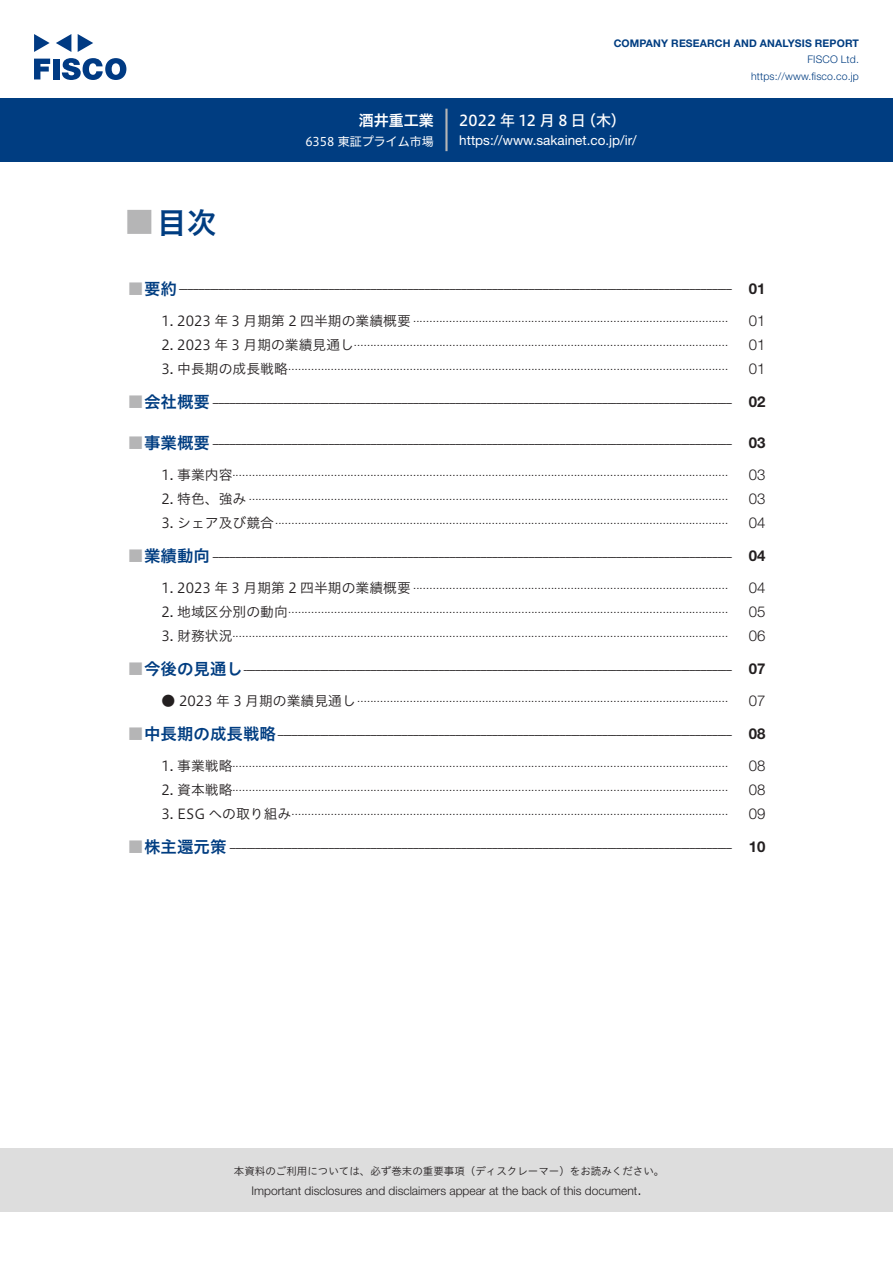
<style>
.page{position:relative;width:893px;height:1263px;background:#fff}
.page>*{position:absolute;margin:0;border:0;box-sizing:border-box;transform-origin:0 0}
.t1{font:30px "Hiragino UD Sans Std N W6";color:#003d81}
.t2{font:24px "Hiragino UD Sans Std W6";color:#b5b5b6}
.t3{font:16.5px "Hiragino UD Sans Std W6";color:#003d81}
.t4{font:300 15px "Helvetica Neue LT Std";color:#231f20}
.t5{font:700 15px "Helvetica Neue LT Std";color:#231f20}
.t6{font:15px "Hiragino UD Sans F Std N W5";letter-spacing:.23em;color:#fff}
.t7{font:15px "Hiragino UD Sans F Std N W6";color:#fff}
.t8{font:13.8px "Hiragino UD Sans Std W3";color:#231f20}
.t9{font:13.5px "Helvetica Neue LT Std";color:#fff}
.t10{font:12px "Hiragino UD Sans Std W3";color:#231f20}
.t11{font:300 12px "Helvetica Neue LT Std";color:#231f20}
.t12{font:12px "Hiragino UD Sans F Std N W4";color:#fff}
.t13{font:10.5px "Hiragino UD Sans Std W3";color:#231f20}
.t14{font:700 10.5px "Helvetica Neue LT Std";letter-spacing:.015em;color:#003d81}
.t15{font:300 10.5px/16.5px "Helvetica Neue LT Std";letter-spacing:.015em;color:#003d81;text-align:right}
.t16{font:9px "Hiragino UD Sans Std W3";color:#231f20}
.s1{color:#b5b5b6}
</style>
<div class="page">
<div style="left:0;top:1148px;width:893px;height:64px;background:#ddd"></div>
<svg style="left:34px;top:59px;width:16px;height:20px"></svg>
<div style="left:53px;top:59px;width:6px;height:20px;background:#003a83"></div>
<svg style="left:62px;top:58px;width:64px;height:22px"></svg>
<svg style="left:34px;top:34px;width:16px;height:18px"></svg>
<svg style="left:78px;top:34px;width:15px;height:18px"></svg>
<svg style="left:56px;top:34px;width:15px;height:18px"></svg>
<div style="left:0;top:98px;width:893px;height:64px;background:#003d81"></div>
<hr style="left:445px;top:109px;width:3px;height:42px;background:#b5b5b6">
<h2 class="t2" style="left:128px;top:204px;width:25px">█</h2>
<h1 class="t1" style="left:157px;top:199px;width:61px">目次</h1>
<h3 class="t7" style="left:359px;top:109px;width:77px">酒井重工業</h3>
<h3 class="t12" style="left:305px;top:132px;width:130px">6358 東証プライム市場</h3>
<p class="t14" style="left:614px;top:37px;width:247px">COMPANY RESEARCH AND ANALYSIS REPORT</p>
<p class="t15" style="left:751px;top:51px;width:109px">FISCO Ltd. https://www.fisco.co j p.</p>
<h3 class="t6" style="left:581px;top:109px;width:46px">（木(</h3>
<h3 class="t6" style="left:459px;top:109px;width:128px">2022年12月8日</h3>
<h3 class="t9" style="left:459px;top:132px;width:179px">https://www.sakainet. c o j p. /i r/</h3>
<h3 class="t3" style="left:128px;top:276px;width:51px"><span class="s1">■</span>要約</h3>
<h3 class="t10" style="left:177px;top:280px;width:557px">-----------------------------------------------------------------------------------------------------------------------------------------------------------------------------------------------------</h3>
<h3 class="t8" style="left:162px;top:310px;width:251px">1. 2023 年 3 月期第 2 四半期の業績概要</h3>
<p class="t16" style="left:413px;top:312px;width:316px">................................................................................................</p>
<h3 class="t8" style="left:162px;top:334px;width:194px">2. 2023 年 3 月期の業績見通し</h3>
<p class="t16" style="left:354px;top:336px;width:375px">..................................................................................................................</p>
<h3 class="t8" style="left:162px;top:358px;width:128px">3. 中長期の成長戦略</h3>
<p class="t16" style="left:289px;top:360px;width:441px">......................................................................................................................................</p>
<h3 class="t3" style="left:128px;top:389px;width:84px"><span class="s1">■</span>会社概要</h3>
<h3 class="t10" style="left:210px;top:393px;width:524px">-----------------------------------------------------------------------------------------------------------------------------------------------------------------------------------------</h3>
<h3 class="t3" style="left:128px;top:430px;width:84px"><span class="s1">■</span>事業概要</h3>
<h3 class="t10" style="left:210px;top:434px;width:524px">-----------------------------------------------------------------------------------------------------------------------------------------------------------------------------------------</h3>
<h3 class="t8" style="left:162px;top:464px;width:73px">1. 事業内容</h3>
<p class="t16" style="left:233px;top:466px;width:497px">.......................................................................................................................................................</p>
<h3 class="t8" style="left:162px;top:488px;width:86px">2. 特色、強み</h3>
<p class="t16" style="left:249px;top:490px;width:480px">..................................................................................................................................................</p>
<h3 class="t8" style="left:162px;top:512px;width:114px">3. シェア及び競合</h3>
<p class="t16" style="left:275px;top:514px;width:454px">..........................................................................................................................................</p>
<h3 class="t3" style="left:128px;top:543px;width:84px"><span class="s1">■</span>業績動向</h3>
<h3 class="t10" style="left:210px;top:547px;width:524px">-----------------------------------------------------------------------------------------------------------------------------------------------------------------------------------------</h3>
<h3 class="t8" style="left:162px;top:577px;width:251px">1. 2023 年 3 月期第 2 四半期の業績概要</h3>
<p class="t16" style="left:413px;top:579px;width:316px">................................................................................................</p>
<h3 class="t8" style="left:162px;top:601px;width:128px">2. 地域区分別の動向</h3>
<p class="t16" style="left:289px;top:603px;width:441px">......................................................................................................................................</p>
<h3 class="t8" style="left:162px;top:625px;width:73px">3. 財務状況</h3>
<p class="t16" style="left:233px;top:627px;width:497px">.......................................................................................................................................................</p>
<h3 class="t3" style="left:128px;top:656px;width:117px"><span class="s1">■</span>今後の見通し</h3>
<h3 class="t10" style="left:243px;top:660px;width:491px">------------------------------------------------------------------------------------------------------------------------------------------------------------------------------</h3>
<h3 class="t8" style="left:162px;top:690px;width:196px">● 2023 年 3 月期の業績見通し</h3>
<p class="t16" style="left:358px;top:692px;width:372px">.................................................................................................................</p>
<h3 class="t3" style="left:128px;top:721px;width:150px"><span class="s1">■</span>中長期の成長戦略</h3>
<h3 class="t10" style="left:276px;top:725px;width:458px">------------------------------------------------------------------------------------------------------------------------------------------------------------------</h3>
<h3 class="t8" style="left:162px;top:755px;width:73px">1. 事業戦略</h3>
<p class="t16" style="left:233px;top:757px;width:497px">.......................................................................................................................................................</p>
<h3 class="t8" style="left:162px;top:779px;width:73px">2. 資本戦略</h3>
<p class="t16" style="left:233px;top:781px;width:497px">.......................................................................................................................................................</p>
<h3 class="t8" style="left:162px;top:803px;width:131px">3. ESG への取り組み</h3>
<p class="t16" style="left:292px;top:805px;width:438px">.....................................................................................................................................</p>
<h3 class="t3" style="left:128px;top:834px;width:101px"><span class="s1">■</span>株主還元策</h3>
<h3 class="t10" style="left:227px;top:838px;width:508px">-----------------------------------------------------------------------------------------------------------------------------------------------------------------------------------</h3>
<h3 class="t5" style="left:749px;top:279px;width:18px">01</h3>
<h3 class="t4" style="left:749px;top:311px;width:18px">01</h3>
<h3 class="t4" style="left:749px;top:335px;width:18px">01</h3>
<h3 class="t4" style="left:749px;top:359px;width:18px">01</h3>
<h3 class="t5" style="left:749px;top:392px;width:18px">02</h3>
<h3 class="t5" style="left:749px;top:433px;width:18px">03</h3>
<h3 class="t4" style="left:749px;top:465px;width:18px">03</h3>
<h3 class="t4" style="left:749px;top:489px;width:18px">03</h3>
<h3 class="t4" style="left:749px;top:513px;width:18px">04</h3>
<h3 class="t5" style="left:749px;top:546px;width:18px">04</h3>
<h3 class="t4" style="left:749px;top:578px;width:18px">04</h3>
<h3 class="t4" style="left:749px;top:602px;width:18px">05</h3>
<h3 class="t4" style="left:749px;top:626px;width:18px">06</h3>
<h3 class="t5" style="left:749px;top:659px;width:18px">07</h3>
<h3 class="t4" style="left:749px;top:691px;width:18px">07</h3>
<h3 class="t5" style="left:749px;top:724px;width:18px">08</h3>
<h3 class="t4" style="left:749px;top:756px;width:18px">08</h3>
<h3 class="t4" style="left:749px;top:780px;width:18px">08</h3>
<h3 class="t4" style="left:749px;top:804px;width:18px">09</h3>
<h3 class="t5" style="left:749px;top:837px;width:18px">10</h3>
<p class="t13" style="left:234px;top:1163px;width:432px">本資料のご利用については、必ず巻末の重要事項（ディスクレーマー）をお読みください。</p>
<h3 class="t4" style="left:637px;top:1180px;width:6px">.</h3>
<h3 class="t11" style="left:251px;top:1183px;width:387px">Important disclosures and disclaimers appear at the back of this document</h3>
</div>
